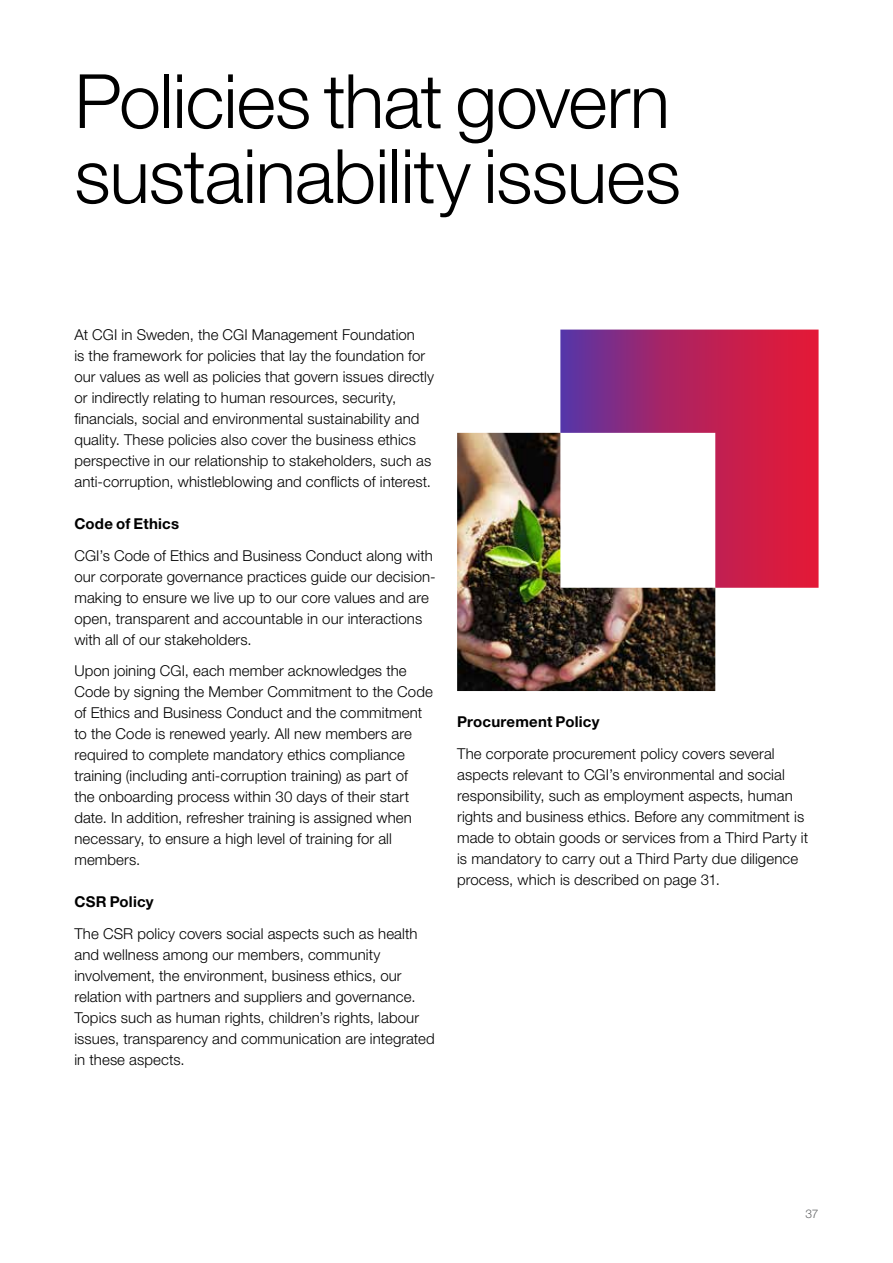
<style>
.page{position:relative;width:893px;height:1263px;background:#fff}
.page>*{position:absolute;margin:0;border:0;box-sizing:border-box;transform-origin:0 0}
.t1{font:300 75px/75px "Helvetica Neue LT Pro";letter-spacing:-.015em;color:#000}
.t2{font:300 15px/21px "Helvetica Neue LT Pro";letter-spacing:.005em;color:#000}
.t3{font:700 15px "Helvetica Neue LT Pro";letter-spacing:.01em;color:#000}
.t4{font:300 12px "Helvetica Neue LT Pro";color:#636466}
</style>
<div class="page">
<svg style="left:560px;top:330px;width:259px;height:258px;background:#ba2258"></svg>
<img style="left:457px;top:433px;width:258px;height:258px">
<h1 class="t1" style="left:74px;top:62px;width:608px">Policies that govern sustainability issues</h1>
<p class="t2" style="left:74px;top:324px;width:361px">At CGI in Sweden, the CGI Management Foundation<br>is the framework for policies that lay the foundation for our values as well as policies that govern issues directly or indirectly relating to human resources, security, financials, social and environmental sustainability and quality. These policies also cover the business ethics perspective in our relationship to stakeholders, such as anti-corruption, whistleblowing and conflicts of interest.</p>
<p class="t3" style="left:74px;top:514px;width:106px">Code of Ethics</p>
<p class="t2" style="left:74px;top:545px;width:363px">CGI’s Code of Ethics and Business Conduct along with our corporate governance practices guide our decision&shy;making to ensure we live up to our core values and are open, transparent and accountable in our interactions with all of our stakeholders.</p>
<p class="t2" style="left:74px;top:660px;width:360px">Upon joining CGI, each member acknowledges the Code by signing the Member Commitment to the Code of Ethics and Business Conduct and the commitment to the Code is renewed yearly. All new members are required to complete mandatory ethics compliance training (including anti-corruption training) as part of<br>the onboarding process within 30 days of their start date. In addition, refresher training is assigned when necessary, to ensure a high level of training for all members.</p>
<p class="t3" style="left:74px;top:892px;width:81px">CSR Policy</p>
<p class="t2" style="left:74px;top:923px;width:362px">The CSR policy covers social aspects such as health and wellness among our members, community involvement, the environment, business ethics, our relation with partners and suppliers and governance.<br>Topics such as human rights, children’s rights, labour issues, transparency and communication are integrated in these aspects.</p>
<p class="t3" style="left:457px;top:712px;width:144px">Procurement Policy</p>
<p class="t2" style="left:457px;top:743px;width:353px">The corporate procurement policy covers several aspects relevant to CGI’s environmental and social responsibility, such as employment aspects, human rights and business ethics. Before any commitment is made to obtain goods or services from a Third Party it is mandatory to carry out a Third Party due diligence process, which is described on page 31.</p>
<p class="t4" style="left:805px;top:1207px;width:15px">37</p>
</div>
